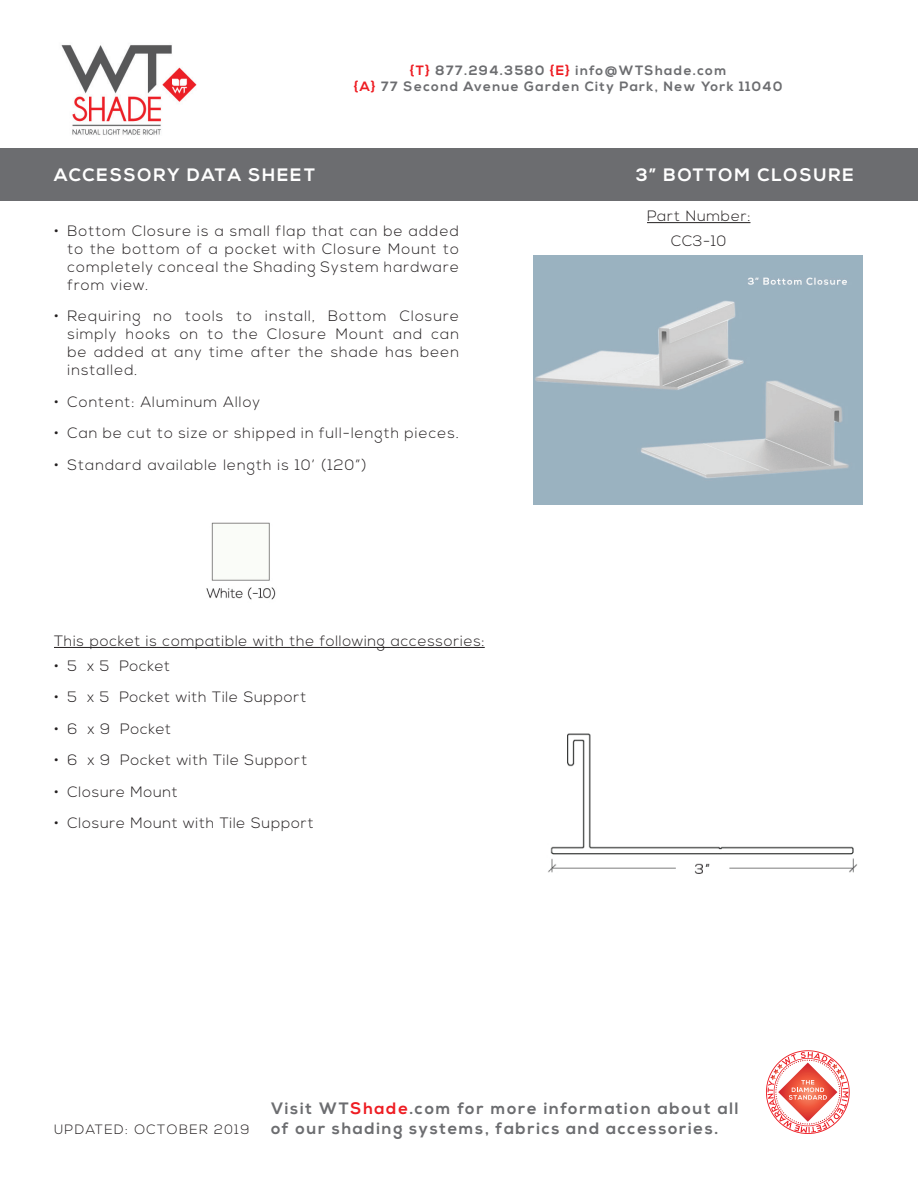
<style>
.page{position:relative;width:918px;height:1188px;background:#fff}
.page>*{position:absolute;margin:0;border:0;box-sizing:border-box;transform-origin:0 0}
.t1{font:700 18px "Nexa";letter-spacing:.1em;color:#fff}
.t2{font:700 16.5px/19.8px "Nexa";letter-spacing:.1em;color:#6c6d70}
.t3{font:300 15px/18px "Nexa";letter-spacing:.07em;color:#231f20;text-align:justify}
.t4{font:300 15px/24.8px "Nexa";letter-spacing:.05em;color:#231f20;text-align:center}
.t5{font:700 13.5px/16.2px "Nexa";letter-spacing:.1em;color:#6c6d70;text-align:center}
.t6{font:300 13.5px "Nexa";letter-spacing:.1em;color:#231f20}
.s1{color:#ee1d23}
</style>
<div class="page">
<img style="left:61px;top:45px;width:136px;height:90px">
<div style="left:0;top:148px;width:918px;height:53px;background:#6c6d70"></div>
<svg style="left:766px;top:1050px;width:84px;height:84px"></svg>
<img style="left:534px;top:255px;width:328px;height:249px">
<hr style="left:647px;top:222px;width:103px;height:1px;background:#231f20">
<hr style="left:54px;top:647px;width:431px;height:1px;background:#231f20">
<img style="left:548px;top:733px;width:310px;height:141px">
<img style="left:206px;top:522px;width:70px;height:78px">
<p class="t1" style="left:54px;top:165px;width:263px">ACCESSORY DATA SHEET</p>
<p class="t5" style="left:354px;top:63px;width:430px"><span class="s1">{T}</span> 877.294.3580 <span class="s1">{E}</span> info@WTShade.com<br><span class="s1">{A}</span> 77 Second Avenue Garden City Park, New York 11040</p>
<p class="t1" style="left:636px;top:165px;width:219px">3” BOTTOM CLOSURE</p>
<p class="t3" style="left:68px;top:222px;width:393px;text-indent:-14px">• Bottom Closure is a small flap that can be added to the bottom of a pocket with Closure Mount to completely conceal the Shading System hardware from view.</p>
<p class="t3" style="left:68px;top:308px;width:393px;text-indent:-14px">• Requiring no tools to install, Bottom Closure simply hooks on to the Closure Mount and can be added at any time after the shade has been installed.</p>
<p class="t3" style="left:54px;top:393px;width:208px">• Content: Aluminum Alloy</p>
<p class="t3" style="left:54px;top:425px;width:407px">• Can be cut to size or shipped in full-length pieces.</p>
<p class="t3" style="left:54px;top:456px;width:314px">• Standard available length is 10’ (120”)</p>
<p class="t4" style="left:54px;top:629px;width:432px">This pocket is compatible with the following accessories:</p>
<p class="t3" style="left:54px;top:657px;width:118px">• 5″ x 5″ Pocket</p>
<p class="t4" style="left:54px;top:685px;width:254px">• 5″ x 5″ Pocket with Tile Support</p>
<p class="t3" style="left:54px;top:720px;width:119px">• 6″ x 9″ Pocket</p>
<p class="t4" style="left:54px;top:748px;width:255px">• 6″ x 9″ Pocket with Tile Support</p>
<p class="t4" style="left:54px;top:780px;width:125px">• Closure Mount</p>
<p class="t4" style="left:54px;top:811px;width:261px">• Closure Mount with Tile Support</p>
<p class="t4" style="left:647px;top:204px;width:105px">Part Number:<br>CC3-10</p>
<p class="t6" style="left:54px;top:1122px;width:197px">UPDATED: OCTOBER 2019</p>
<p class="t2" style="left:271px;top:1099px;width:469px">Visit WT<span class="s1">Shade</span>.com for more information about all of our shading systems, fabrics and accessories.</p>
</div>
